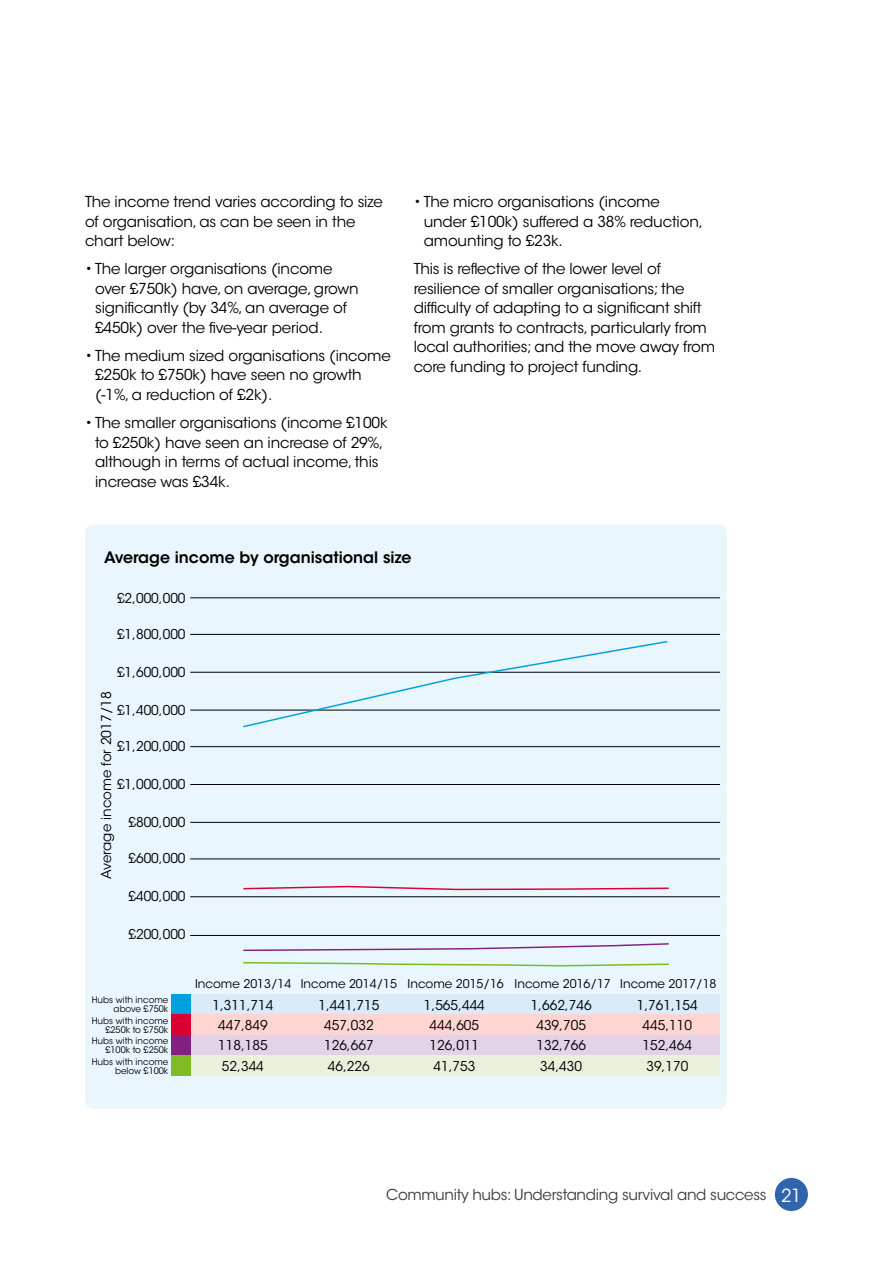
<style>
.page{position:relative;width:893px;height:1263px;background:#fff}
.page>*{position:absolute;margin:0;border:0;box-sizing:border-box;transform-origin:0 0}
.t1{font:600 15.75px "ITC Avant Garde Std";color:#000}
.t2{font:15px/19.5px "ITC Avant Garde Std";letter-spacing:-.01em;color:#000}
.t3{font:15px "ITC Avant Garde Std";letter-spacing:-.02em;color:#393b41}
.t4{font:13.5px "ITC Avant Garde Std";color:#000}
.t5{font:12px "ITC Avant Garde Std";color:#000}
.t6{font:9px/9px "ITC Avant Garde Std";color:#000;text-align:right}
.s1{font-size:18px;color:#fff}
</style>
<div class="page">
<div style="left:775px;top:1178px;width:33px;height:33px;background:#3164ae;border-radius:50%"></div>
<div style="left:85px;top:524px;width:642px;height:585px;background:#eaf6fe;border-radius:9px"></div>
<div style="left:190px;top:994px;width:106px;height:21px;background:#d7ebf8"></div>
<div style="left:190px;top:1035px;width:106px;height:20px;background:#e3d3e9"></div>
<div style="left:171px;top:994px;width:19px;height:21px;background:#00a0df"></div>
<div style="left:171px;top:1035px;width:19px;height:21px;background:#831f82"></div>
<div style="left:190px;top:1015px;width:106px;height:20px;background:#ffd5d1"></div>
<div style="left:190px;top:1055px;width:106px;height:21px;background:#e9f1da"></div>
<div style="left:171px;top:1015px;width:19px;height:20px;background:#db0032"></div>
<div style="left:171px;top:1056px;width:19px;height:20px;background:#80ba27"></div>
<div style="left:296px;top:994px;width:106px;height:21px;background:#d7ebf8"></div>
<div style="left:296px;top:1035px;width:106px;height:20px;background:#e3d3e9"></div>
<div style="left:296px;top:1015px;width:106px;height:20px;background:#ffd5d1"></div>
<div style="left:296px;top:1055px;width:106px;height:21px;background:#e9f1da"></div>
<div style="left:401px;top:994px;width:107px;height:21px;background:#d7ebf8"></div>
<div style="left:401px;top:1035px;width:107px;height:20px;background:#e3d3e9"></div>
<div style="left:401px;top:1015px;width:107px;height:20px;background:#ffd5d1"></div>
<div style="left:401px;top:1055px;width:107px;height:21px;background:#e9f1da"></div>
<div style="left:508px;top:994px;width:107px;height:21px;background:#d7ebf8"></div>
<div style="left:508px;top:1035px;width:107px;height:20px;background:#e3d3e9"></div>
<div style="left:508px;top:1015px;width:107px;height:20px;background:#ffd5d1"></div>
<div style="left:508px;top:1055px;width:107px;height:21px;background:#e9f1da"></div>
<div style="left:615px;top:994px;width:105px;height:21px;background:#d7ebf8"></div>
<div style="left:615px;top:1035px;width:105px;height:20px;background:#e3d3e9"></div>
<div style="left:615px;top:1015px;width:105px;height:20px;background:#ffd5d1"></div>
<div style="left:615px;top:1055px;width:105px;height:21px;background:#e9f1da"></div>
<hr style="left:190px;top:597px;width:530px;height:1px;background:#000">
<hr style="left:190px;top:710px;width:530px;height:1px;background:#000">
<hr style="left:190px;top:822px;width:530px;height:1px;background:#000">
<hr style="left:190px;top:634px;width:530px;height:1px;background:#000">
<hr style="left:190px;top:746px;width:530px;height:1px;background:#000">
<hr style="left:190px;top:859px;width:530px;height:1px;background:#000">
<hr style="left:190px;top:672px;width:530px;height:1px;background:#000">
<hr style="left:190px;top:784px;width:530px;height:1px;background:#000">
<hr style="left:190px;top:896px;width:530px;height:1px;background:#000">
<hr style="left:190px;top:935px;width:530px;height:1px;background:#000">
<svg style="left:243px;top:887px;width:426px;height:4px"></svg>
<svg style="left:241px;top:641px;width:428px;height:87px"></svg>
<svg style="left:243px;top:943px;width:426px;height:9px"></svg>
<svg style="left:243px;top:961px;width:426px;height:6px"></svg>
<p class="t2" style="left:85px;top:192px;width:299px">The income trend varies according to size of organisation, as can be seen in the chart below:</p>
<p class="t2" style="left:95px;top:259px;width:265px;text-indent:-10px">• The larger organisations (income over £750k) have, on average, grown significantly (by 34%, an average of £450k) over the five-year period.</p>
<p class="t2" style="left:95px;top:346px;width:297px;text-indent:-10px">• The medium sized organisations (income £250k to £750k) have seen no growth (-1%, a reduction of £2k).</p>
<p class="t2" style="left:95px;top:413px;width:294px;text-indent:-10px">• The smaller organisations (income £100k to £250k) have seen an increase of 29%, although in terms of actual income, this increase was £34k.</p>
<p class="t2" style="left:424px;top:192px;width:281px;text-indent:-10px">• The micro organisations (income under £100k) suffered a 38% reduction, amounting to £23k.</p>
<p class="t2" style="left:414px;top:259px;width:303px">This is reflective of the lower level of resilience of smaller organisations; the difficulty of adapting to a significant shift from grants to contracts, particularly from local authorities; and the move away from core funding to project funding.</p>
<p class="t1" style="left:104px;top:547px;width:309px">Average income by organisational size</p>
<p class="t4" style="left:117px;top:589px;width:70px">£2,000,000</p>
<p class="t4" style="left:117px;top:626px;width:70px">£1,800,000</p>
<p class="t4" style="left:117px;top:664px;width:70px">£1,600,000</p>
<p class="t4" style="left:117px;top:702px;width:70px">£1,400,000</p>
<p class="t4" style="left:117px;top:737px;width:70px">£1,200,000</p>
<p class="t4" style="left:117px;top:776px;width:70px">£1,000,000</p>
<p class="t4" style="left:128px;top:814px;width:59px">£800,000</p>
<p class="t4" style="left:128px;top:850px;width:59px">£600,000</p>
<p class="t4" style="left:128px;top:888px;width:59px">£400,000</p>
<p class="t4" style="left:98px;top:879px;width:189px;rotate:-90deg">Average income for 2017/18</p>
<p class="t4" style="left:128px;top:926px;width:59px">£200,000</p>
<p class="t6" style="left:92px;top:995px;width:78px">Hubs with income above £750k</p>
<p class="t6" style="left:92px;top:1016px;width:78px">Hubs with income £250k to £750k</p>
<p class="t6" style="left:92px;top:1036px;width:78px">Hubs with income £100k to £250k</p>
<p class="t6" style="left:92px;top:1057px;width:78px">Hubs with income below £100k</p>
<p class="t5" style="left:195px;top:976px;width:523px">Income 2013/14 Income 2014/15 Income 2015/16 Income 2016/17 Income 2017/18</p>
<p class="t4" style="left:212px;top:996px;width:62px">1,311,714</p>
<p class="t4" style="left:218px;top:1037px;width:51px">118,185</p>
<p class="t4" style="left:218px;top:1017px;width:51px">447,849</p>
<p class="t4" style="left:222px;top:1058px;width:43px">52,344</p>
<p class="t4" style="left:318px;top:996px;width:62px">1,441,715</p>
<p class="t4" style="left:324px;top:1037px;width:51px">126,667</p>
<p class="t4" style="left:324px;top:1017px;width:51px">457,032</p>
<p class="t4" style="left:328px;top:1058px;width:43px">46,226</p>
<p class="t4" style="left:424px;top:996px;width:62px">1,565,444</p>
<p class="t4" style="left:430px;top:1037px;width:51px">126,011</p>
<p class="t4" style="left:430px;top:1017px;width:51px">444,605</p>
<p class="t4" style="left:433px;top:1058px;width:43px">41,753</p>
<p class="t4" style="left:531px;top:996px;width:62px">1,662,746</p>
<p class="t4" style="left:536px;top:1037px;width:51px">132,766</p>
<p class="t4" style="left:536px;top:1017px;width:51px">439,705</p>
<p class="t4" style="left:540px;top:1058px;width:43px">34,430</p>
<p class="t4" style="left:637px;top:996px;width:62px">1,761,154</p>
<p class="t4" style="left:643px;top:1037px;width:51px">152,464</p>
<p class="t4" style="left:643px;top:1017px;width:51px">445,110</p>
<p class="t4" style="left:646px;top:1058px;width:43px">39,170</p>
<p class="t3" style="left:386px;top:1185px;width:417px">Community hubs: Understanding survival and success <span class="s1">21</span></p>
</div>
